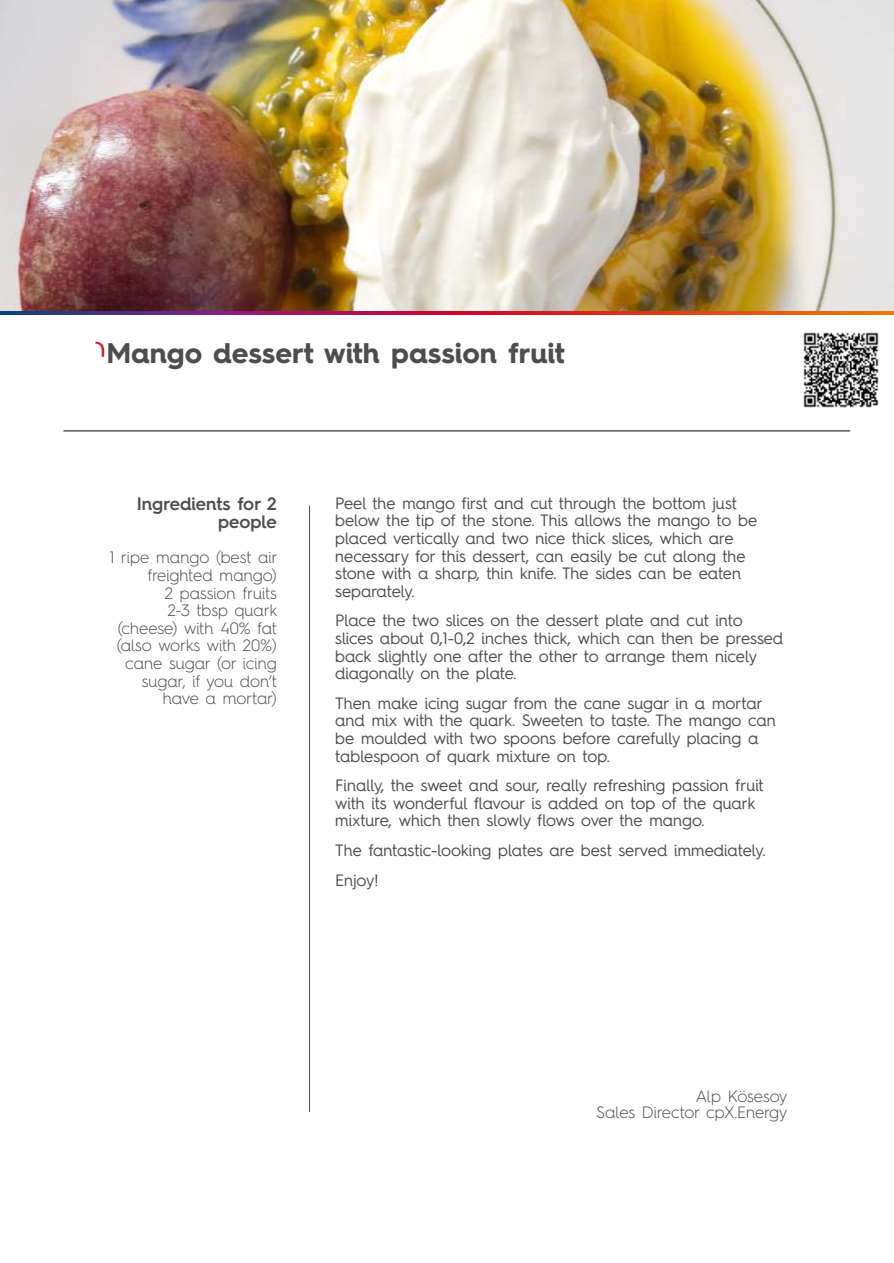
<style>
.page{position:relative;width:894px;height:1263px;background:#fff}
.page>*{position:absolute;margin:0;border:0;box-sizing:border-box;transform-origin:0 0}
.t1{font:700 28.5px "Hurme Geometric Sans 4";color:#4c4d4f}
.t2{font:600 18px/18px "Hurme Geometric Sans 4";color:#4c4d4f;text-align:right}
.t3{font:16.5px/17.5px "Hurme Geometric Sans 4";color:#4c4d4f}
.t4{font:300 16.5px/17.5px "Hurme Geometric Sans 4";color:#4c4d4f;text-align:right}
</style>
<div class="page">
<svg style="left:0;top:310px;width:893px;height:5px;background:#aa4048"></svg>
<hr style="left:64px;top:431px;width:785px;height:1px;background:#000">
<img style="left:803px;top:332px;width:76px;height:76px">
<hr style="left:309px;top:506px;width:1px;height:606px;background:#4c4d4f">
<img style="left:0;top:0;width:893px;height:310px">
<svg style="left:95px;top:342px;width:9px;height:15px"></svg>
<h1 class="t1" style="left:106px;top:343px;width:459px">Mango dessert with passion fruit</h1>
<p class="t2" style="left:137px;top:496px;width:141px">Ingredients for 2 people</p>
<p class="t4" style="left:110px;top:550px;width:169px">1 ripe mango (best air freighted mango)<br>2 passion fruits<br>2-3 tbsp quark (cheese) with 40% fat (also works with 20%) cane sugar (or icing sugar, if you don’t have a mortar)</p>
<p class="t3" style="left:335px;top:496px;width:423px">Peel the mango first and cut through the bottom just below the tip of the stone. This allows the mango to be placed vertically and two nice thick slices, which are necessary for this dessert, can easily be cut along the stone with a sharp, thin knife. The sides can be eaten separately.</p>
<p class="t3" style="left:335px;top:614px;width:449px">Place the two slices on the dessert plate and cut into slices about 0,1-0,2 inches thick, which can then be pressed back slightly one after the other to arrange them nicely diagonally on the plate.</p>
<p class="t3" style="left:335px;top:696px;width:442px">Then make icing sugar from the cane sugar in a mortar and mix with the quark. Sweeten to taste. The mango can be moulded with two spoons before carefully placing a tablespoon of quark mixture on top.</p>
<p class="t3" style="left:335px;top:778px;width:430px">Finally, the sweet and sour, really refreshing passion fruit with its wonderful flavour is added on top of the quark mixture, which then slowly flows over the mango.</p>
<p class="t3" style="left:335px;top:837px;width:432px;line-height:29.5px">The fantastic-looking plates are best served immediately.<br>Enjoy!</p>
<p class="t4" style="left:596px;top:1089px;width:192px;line-height:16.5px">Alp Kösesoy<br>Sales Director cpX.Energy</p>
</div>
